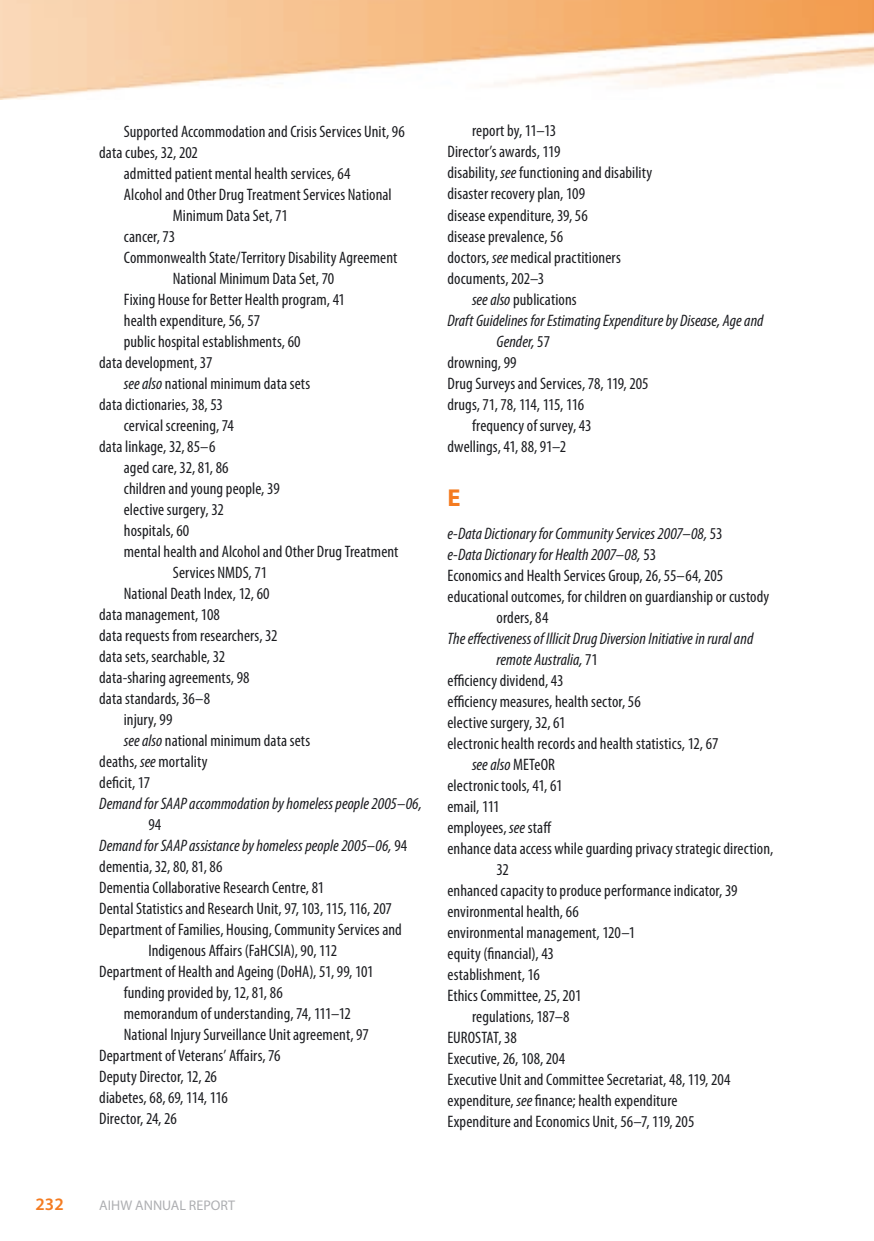
<style>
.page{position:relative;width:874px;height:1241px;background:#fff}
.page>*{position:absolute;margin:0;border:0;box-sizing:border-box;transform-origin:0 0}
.t1{font:700 24.5px "Myriad Pro";color:#f47b20}
.t2{font:600 17.5px "Myriad Pro";color:#f47b20}
.t3{font:condensed 16.62px "Myriad Pro";letter-spacing:.005em;color:#1b1c20}
.t4{font:italic condensed 16.62px "Myriad Pro";letter-spacing:.005em;color:#1b1c20}
.t5{font:condensed 16.62px "Myriad Pro";letter-spacing:-.015em;color:#1b1c20}
.t6{font:14px "Myriad Pro";color:#aeafb2}
.s1{font-style:italic}
.s2{font-style:normal}
</style>
<div class="page">
<img style="left:0;top:0;width:873px;height:99px">
<p class="t3" style="left:124px;top:121px;width:282px">Supported Accommodation and Crisis Services Unit, 96</p>
<p class="t3" style="left:99px;top:142px;width:100px">data cubes, 32, 202</p>
<p class="t3" style="left:124px;top:163px;width:228px">admitted patient mental health services, 64</p>
<p class="t3" style="left:124px;top:184px;width:269px">Alcohol and Other Drug Treatment Services National</p>
<p class="t3" style="left:173px;top:205px;width:116px">Minimum Data Set, 71</p>
<p class="t3" style="left:124px;top:226px;width:53px">cancer, 73</p>
<p class="t3" style="left:124px;top:247px;width:275px">Commonwealth State/Territory Disability Agreement</p>
<p class="t3" style="left:173px;top:268px;width:163px">National Minimum Data Set, 70</p>
<p class="t3" style="left:124px;top:289px;width:222px">Fixing House for Better Health program, 41</p>
<p class="t3" style="left:124px;top:310px;width:138px">health expenditure, 56, 57</p>
<p class="t3" style="left:124px;top:331px;width:178px">public hospital establishments, 60</p>
<p class="t3" style="left:99px;top:352px;width:115px">data development, 37</p>
<p class="t3" style="left:124px;top:373px;width:188px"><span class="s1">see also</span> national minimum data sets</p>
<p class="t3" style="left:99px;top:394px;width:125px">data dictionaries, 38, 53</p>
<p class="t3" style="left:124px;top:415px;width:112px">cervical screening, 74</p>
<p class="t3" style="left:99px;top:436px;width:117px">data linkage, 32, 85–6</p>
<p class="t3" style="left:124px;top:457px;width:106px">aged care, 32, 81, 86</p>
<p class="t3" style="left:124px;top:478px;width:157px">children and young people, 39</p>
<p class="t3" style="left:124px;top:499px;width:101px">elective surgery, 32</p>
<p class="t3" style="left:124px;top:520px;width:67px">hospitals, 60</p>
<p class="t3" style="left:124px;top:541px;width:276px">mental health and Alcohol and Other Drug Treatment</p>
<p class="t3" style="left:173px;top:562px;width:96px">Services NMDS, 71</p>
<p class="t3" style="left:124px;top:583px;width:147px">National Death Index, 12, 60</p>
<p class="t3" style="left:99px;top:604px;width:122px">data management, 108</p>
<p class="t3" style="left:99px;top:625px;width:180px">data requests from researchers, 32</p>
<p class="t3" style="left:99px;top:646px;width:127px">data sets, searchable, 32</p>
<p class="t3" style="left:99px;top:667px;width:152px">data-sharing agreements, 98</p>
<p class="t3" style="left:99px;top:688px;width:112px">data standards, 36–8</p>
<p class="t3" style="left:124px;top:709px;width:50px">injury, 99</p>
<p class="t3" style="left:124px;top:730px;width:188px"><span class="s1">see also</span> national minimum data sets</p>
<p class="t3" style="left:99px;top:751px;width:110px">deaths, <span class="s1">see</span> mortality</p>
<p class="t3" style="left:99px;top:772px;width:52px">deficit, 17</p>
<p class="t4" style="left:99px;top:793px;width:324px">Demand for SAAP accommodation by homeless people 2005–06,</p>
<p class="t3" style="left:148px;top:814px;width:14px">94</p>
<p class="t4" style="left:99px;top:835px;width:309px">Demand for SAAP assistance by homeless people 2005–06, <span class="s2">94</span></p>
<p class="t3" style="left:99px;top:856px;width:125px">dementia, 32, 80, 81, 86</p>
<p class="t3" style="left:99px;top:877px;width:226px">Dementia Collaborative Research Centre, 81</p>
<p class="t3" style="left:99px;top:898px;width:294px">Dental Statistics and Research Unit, 97, 103, 115, 116, 207</p>
<p class="t3" style="left:99px;top:919px;width:304px">Department of Families, Housing, Community Services and</p>
<p class="t3" style="left:148px;top:940px;width:190px">Indigenous Affairs (FaHCSIA), 90, 112</p>
<p class="t3" style="left:99px;top:961px;width:276px">Department of Health and Ageing (DoHA), 51, 99, 101</p>
<p class="t3" style="left:124px;top:982px;width:160px">funding provided by, 12, 81, 86</p>
<p class="t3" style="left:124px;top:1003px;width:228px">memorandum of understanding, 74, 111–12</p>
<p class="t3" style="left:124px;top:1024px;width:246px">National Injury Surveillance Unit agreement, 97</p>
<p class="t3" style="left:99px;top:1045px;width:183px">Department of Veterans’ Affairs, 76</p>
<p class="t3" style="left:99px;top:1066px;width:119px">Deputy Director, 12, 26</p>
<p class="t3" style="left:99px;top:1087px;width:130px">diabetes, 68, 69, 114, 116</p>
<p class="t3" style="left:99px;top:1108px;width:79px">Director, 24, 26</p>
<p class="t3" style="left:472px;top:121px;width:86px">report by, 11–13</p>
<p class="t3" style="left:447px;top:142px;width:114px">Director’s awards, 119</p>
<p class="t3" style="left:447px;top:163px;width:206px">disability, <span class="s1">see</span> functioning and disability</p>
<p class="t3" style="left:447px;top:184px;width:139px">disaster recovery plan, 109</p>
<p class="t3" style="left:447px;top:205px;width:142px">disease expenditure, 39, 56</p>
<p class="t3" style="left:447px;top:226px;width:117px">disease prevalence, 56</p>
<p class="t3" style="left:447px;top:247px;width:175px">doctors, <span class="s1">see</span> medical practitioners</p>
<p class="t3" style="left:447px;top:268px;width:98px">documents, 202–3</p>
<p class="t3" style="left:472px;top:289px;width:106px"><span class="s1">see also</span> publications</p>
<p class="t4" style="left:447px;top:310px;width:317px">Draft Guidelines for Estimating Expenditure by Disease, Age and</p>
<p class="t4" style="left:496px;top:331px;width:55px">Gender, <span class="s2">57</span></p>
<p class="t3" style="left:447px;top:352px;width:71px">drowning, 99</p>
<p class="t3" style="left:447px;top:373px;width:202px">Drug Surveys and Services, 78, 119, 205</p>
<p class="t5" style="left:447px;top:394px;width:138px">drugs, 71, 78, 114, 115, 116</p>
<p class="t3" style="left:472px;top:415px;width:121px">frequency of survey, 43</p>
<p class="t3" style="left:447px;top:436px;width:120px">dwellings, 41, 88, 91–2</p>
<h1 class="t1" style="left:447px;top:481px;width:15px">E</h1>
<p class="t4" style="left:447px;top:523px;width:276px">e-Data Dictionary for Community Services 2007–08, <span class="s2">53</span></p>
<p class="t4" style="left:447px;top:544px;width:210px">e-Data Dictionary for Health 2007–08, <span class="s2">53</span></p>
<p class="t3" style="left:447px;top:565px;width:277px">Economics and Health Services Group, 26, 55–64, 205</p>
<p class="t3" style="left:447px;top:586px;width:323px">educational outcomes, for children on guardianship or custody</p>
<p class="t3" style="left:496px;top:607px;width:53px">orders, 84</p>
<p class="t4" style="left:447px;top:628px;width:307px">The effectiveness of Illicit Drug Diversion Initiative in rural and</p>
<p class="t4" style="left:496px;top:649px;width:103px">remote Australia, <span class="s2">71</span></p>
<p class="t3" style="left:447px;top:670px;width:117px">efficiency dividend, 43</p>
<p class="t3" style="left:447px;top:691px;width:195px">efficiency measures, health sector, 56</p>
<p class="t3" style="left:447px;top:712px;width:120px">elective surgery, 32, 61</p>
<p class="t3" style="left:447px;top:733px;width:272px">electronic health records and health statistics, 12, 67</p>
<p class="t4" style="left:472px;top:754px;width:84px">see also <span class="s2">METeOR</span></p>
<p class="t3" style="left:447px;top:775px;width:116px">electronic tools, 41, 61</p>
<p class="t3" style="left:447px;top:796px;width:54px">email, 111</p>
<p class="t3" style="left:447px;top:817px;width:105px">employees, <span class="s1">see</span> staff</p>
<p class="t3" style="left:447px;top:838px;width:327px">enhance data access while guarding privacy strategic direction,</p>
<p class="t3" style="left:496px;top:859px;width:14px">32</p>
<p class="t3" style="left:447px;top:880px;width:291px">enhanced capacity to produce performance indicator, 39</p>
<p class="t3" style="left:447px;top:901px;width:133px">environmental health, 66</p>
<p class="t3" style="left:447px;top:922px;width:189px">environmental management, 120–1</p>
<p class="t3" style="left:447px;top:943px;width:108px">equity (financial), 43</p>
<p class="t3" style="left:447px;top:964px;width:94px">establishment, 16</p>
<p class="t3" style="left:447px;top:985px;width:135px">Ethics Committee, 25, 201</p>
<p class="t3" style="left:472px;top:1006px;width:99px">regulations, 187–8</p>
<p class="t3" style="left:447px;top:1027px;width:71px">EUROSTAT, 38</p>
<p class="t3" style="left:447px;top:1048px;width:119px">Executive, 26, 108, 204</p>
<p class="t3" style="left:447px;top:1069px;width:284px">Executive Unit and Committee Secretariat, 48, 119, 204</p>
<p class="t3" style="left:447px;top:1090px;width:231px">expenditure, <span class="s1">see</span> finance; health expenditure</p>
<p class="t3" style="left:447px;top:1111px;width:248px">Expenditure and Economics Unit, 56–7, 119, 205</p>
<p class="t2" style="left:36px;top:1192px;width:30px">232</p>
<p class="t6" style="left:99px;top:1196px;width:137px">AIHW ANNUAL REPORT</p>
</div>
